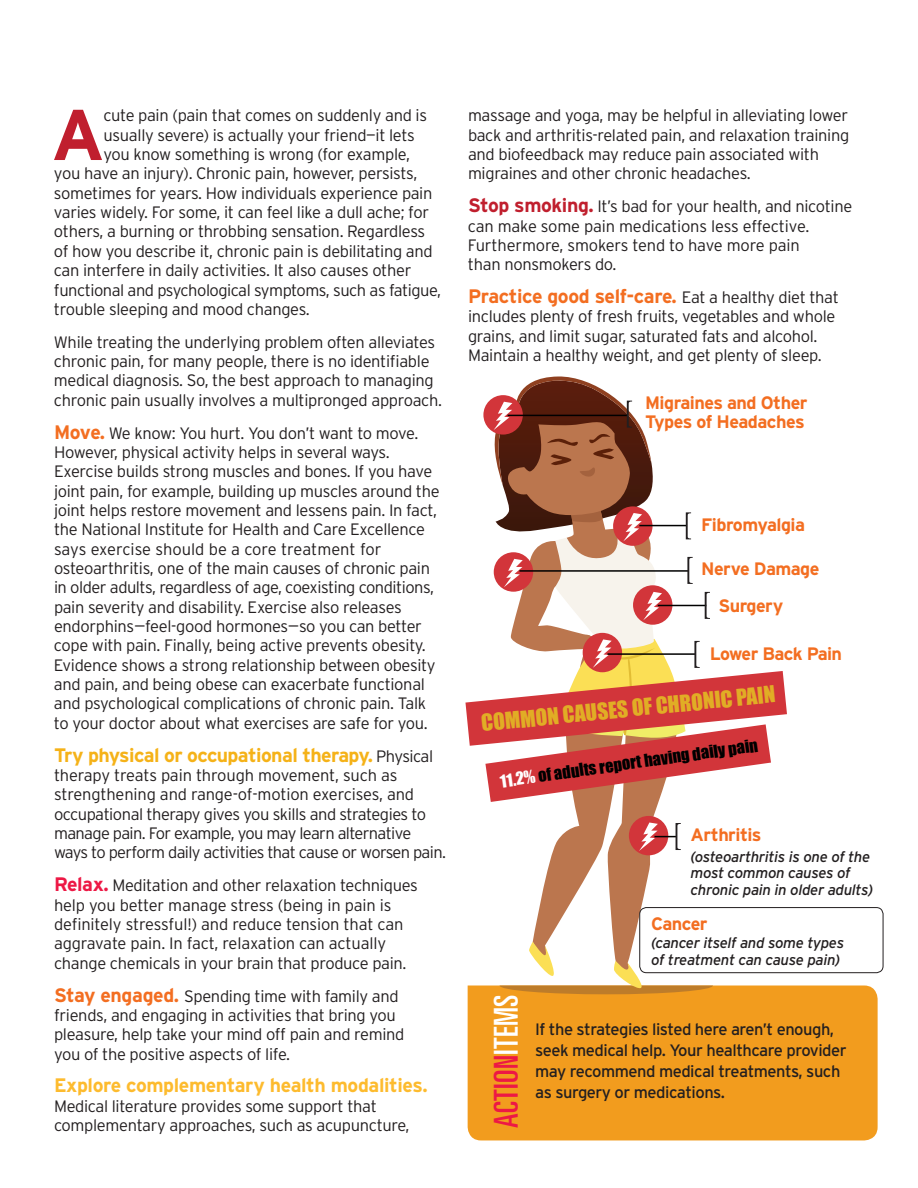
<style>
.page{position:relative;width:918px;height:1188px;background:#fff}
.page>*{position:absolute;margin:0;border:0;box-sizing:border-box;transform-origin:0 0}
.t1{font:700 71.85px "Interstate";color:#c01f2e}
.t2{font:ultra-condensed 33px "Univers";letter-spacing:.01em;color:#ed1845}
.t3{font:21.45px "Impact";color:#e1ad25}
.t4{font:700 19.5px "Interstate";letter-spacing:-.03em;color:#f5b218}
.t5{font:700 19.5px "Interstate";letter-spacing:-.02em;color:#f36e21}
.t6{font:700 19.5px "Interstate";letter-spacing:-.02em;color:#fdbb2e}
.t7{font:700 18px/19.4px "Interstate";letter-spacing:-.03em;color:#f36e21}
.t8{font:300 16.5px/19.4px "Interstate";letter-spacing:-.02em;color:#231f20}
.t9{font:16.5px/21px "Interstate";letter-spacing:-.03em;color:#231f20}
.t10{font:16.5px "Impact";color:#000}
.t11{font:italic 15px/16.5px "Interstate";letter-spacing:-.02em;color:#231f20}
.s1{font-weight:700;font-size:19.5px;color:#f36e21}
.s2{font-weight:300;font-size:16.5px;color:#231f20}
.s3{font-weight:700;font-size:19.5px;color:#ed1845}
.s4{font-weight:700;font-size:19.5px;color:#c01f2e}
.s5{color:#fff}
</style>
<div class="page">
<div style="left:468px;top:986px;width:410px;height:154px;background:#f29c1e"></div>
<div style="left:639px;top:907px;width:244px;height:66px;border:1px solid #231f20;border-radius:7px"></div>
<svg style="left:465px;top:376px;width:322px;height:618px"></svg>
<h1 class="t1" style="left:51px;top:95px;width:55px">A</h1>
<p class="t8" style="left:104px;top:106px;width:325px">cute pain (pain that comes on suddenly and is</p>
<p class="t8" style="left:104px;top:125px;width:313px">usually severe) is actually your friend—it lets</p>
<p class="t8" style="left:104px;top:144px;width:308px">you know something is wrong (for example,</p>
<p class="t8" style="left:54px;top:164px;width:365px">you have an injury). Chronic pain, however, persists,</p>
<p class="t8" style="left:54px;top:183px;width:380px">sometimes for years. How individuals experience pain</p>
<p class="t8" style="left:54px;top:202px;width:377px">varies widely. For some, it can feel like a dull ache; for</p>
<p class="t8" style="left:54px;top:222px;width:373px">others, a burning or throbbing sensation. Regardless</p>
<p class="t8" style="left:54px;top:241px;width:380px">of how you describe it, chronic pain is debilitating and</p>
<p class="t8" style="left:54px;top:261px;width:359px">can interfere in daily activities. It also causes other</p>
<p class="t8" style="left:54px;top:280px;width:389px">functional and psychological symptoms, such as fatigue,</p>
<p class="t8" style="left:54px;top:299px;width:257px">trouble sleeping and mood changes.</p>
<p class="t8" style="left:54px;top:332px;width:390px">While treating the underlying problem often alleviates chronic pain, for many people, there is no identifiable medical diagnosis. So, the best approach to managing chronic pain usually involves a multipronged approach.</p>
<p class="t8" style="left:54px;top:423px;width:387px"><span class="s1">Move.</span> We know: You hurt. You don’t want to move.<br>However, physical activity helps in several ways.<br>Exercise builds strong muscles and bones. If you have joint pain, for example, building up muscles around the joint helps restore movement and lessens pain. In fact, the National Institute for Health and Care Excellence says exercise should be a core treatment for osteoarthritis, one of the main causes of chronic pain in older adults, regardless of age, coexisting conditions, pain severity and disability. Exercise also releases endorphins—feel-good hormones—so you can better cope with pain. Finally, being active prevents obesity.<br>Evidence shows a strong relationship between obesity and pain, and being obese can exacerbate functional and psychological complications of chronic pain. Talk to your doctor about what exercises are safe for you.</p>
<p class="t4" style="left:54px;top:744px;width:381px">Try physical or occupational therapy. <span class="s2">Physical</span></p>
<p class="t8" style="left:54px;top:765px;width:394px">therapy treats pain through movement, such as strengthening and range-of-motion exercises, and occupational therapy gives you skills and strategies to manage pain. For example, you may learn alternative ways to perform daily activities that cause or worsen pain.</p>
<p class="t8" style="left:54px;top:876px;width:365px"><span class="s3">Relax.</span> Meditation and other relaxation techniques help you better manage stress (being in pain is definitely stressful!) and reduce tension that can aggravate pain. In fact, relaxation can actually change chemicals in your brain that produce pain.</p>
<p class="t8" style="left:54px;top:986px;width:352px"><span class="s1">Stay engaged.</span> Spending time with family and friends, and engaging in activities that bring you pleasure, help take your mind off pain and remind you of the positive aspects of life.</p>
<p class="t6" style="left:54px;top:1075px;width:375px">Explore complementary health modalities.</p>
<p class="t8" style="left:54px;top:1096px;width:357px">Medical literature provides some support that complementary approaches, such as acupuncture,</p>
<p class="t8" style="left:468px;top:106px;width:383px">massage and yoga, may be helpful in alleviating lower back and arthritis-related pain, and relaxation training and biofeedback may reduce pain associated with migraines and other chronic headaches.</p>
<p class="t8" style="left:468px;top:197px;width:386px"><span class="s4">Stop smoking.</span> It’s bad for your health, and nicotine can make some pain medications less effective.<br>Furthermore, smokers tend to have more pain<br>than nonsmokers do.</p>
<p class="t5" style="left:468px;top:285px;width:373px">Practice good self-care. <span class="s2">Eat a healthy diet that</span></p>
<p class="t8" style="left:468px;top:307px;width:369px">includes plenty of fresh fruits, vegetables and whole grains, and limit sugar, saturated fats and alcohol.<br>Maintain a healthy weight, and get plenty of sleep.</p>
<p class="t7" style="left:645px;top:393px;width:164px">Migraines and Other<br>Types of Headaches</p>
<p class="t7" style="left:701px;top:515px;width:105px">Fibromyalgia</p>
<p class="t7" style="left:719px;top:550px;width:102px;line-height:36.9px;text-indent:-17px">Nerve Damage<br>Surgery</p>
<p class="t7" style="left:710px;top:644px;width:134px">Lower Back Pain</p>
<h3 class="t3" style="left:480px;top:707px;width:297px;rotate:-6deg">COMMON CAUSES OF CHRONIC PAIN</h3>
<p class="t10" style="left:499px;top:768px;width:262px;rotate:-8deg"><span class="s5">11.2%</span> of adults report having daily pain</p>
<p class="t7" style="left:690px;top:825px;width:73px">Arthritis</p>
<p class="t11" style="left:690px;top:848px;width:184px">(osteoarthritis is one of the most common causes of chronic pain in older adults)</p>
<h2 class="t2" style="left:487px;top:1128px;width:134px;rotate:-90deg">ACTION<span class="s5">ITEMS</span></h2>
<p class="t7" style="left:651px;top:914px;width:58px">Cancer</p>
<p class="t11" style="left:651px;top:935px;width:194px">(cancer itself and some types of treatment can cause pain)</p>
<p class="t9" style="left:535px;top:1019px;width:313px">If the strategies listed here aren’t enough, seek medical help. Your healthcare provider may recommend medical treatments, such as surgery or medications.</p>
</div>
